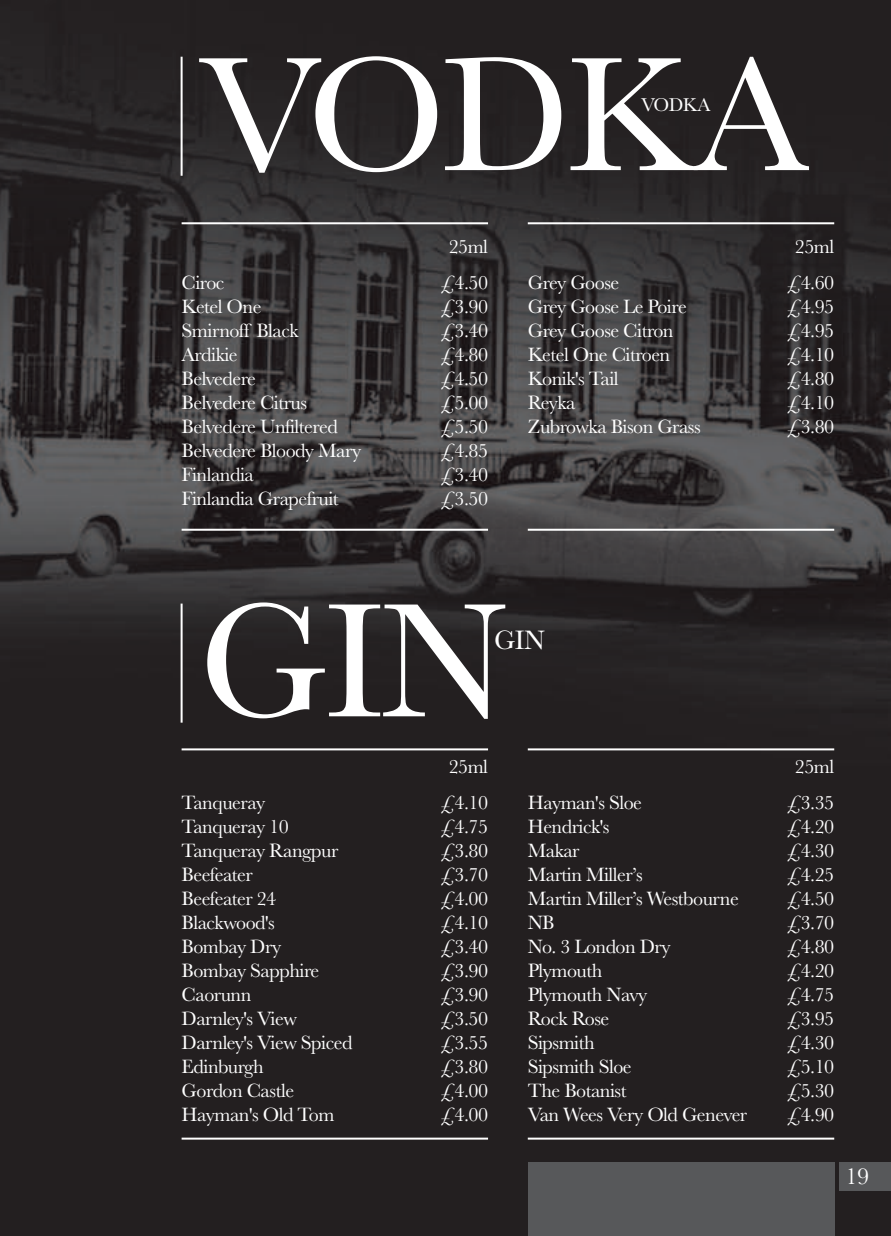
<style>
.page{position:relative;width:891px;height:1236px;background:#fff}
.page>*{position:absolute;margin:0;border:0;box-sizing:border-box;transform-origin:0 0}
.t1{font:168.8px "Baskerville";letter-spacing:-.025em;color:#fff}
.t2{font:27.8px "Baskerville";color:#fff}
.t3{font:24px "Baskerville";color:#fff}
.t4{font:20px "Baskerville";letter-spacing:-.025em;color:#fff}
.t5{font:19.2px "Baskerville";letter-spacing:-.025em;color:#fff}
</style>
<div class="page">
<img style="left:0;top:0;width:890px;height:1236px">
<hr style="left:180px;top:57px;width:2px;height:119px;background:#fff">
<hr style="left:180px;top:604px;width:2px;height:119px;background:#fff">
<hr style="left:527px;top:222px;width:306px;height:2px;background:#fff">
<hr style="left:527px;top:529px;width:306px;height:2px;background:#fff">
<hr style="left:181px;top:222px;width:307px;height:2px;background:#fff">
<hr style="left:181px;top:529px;width:307px;height:2px;background:#fff">
<hr style="left:181px;top:748px;width:307px;height:2px;background:#fff">
<hr style="left:181px;top:1138px;width:307px;height:2px;background:#fff">
<hr style="left:527px;top:748px;width:306px;height:2px;background:#fff">
<hr style="left:527px;top:1138px;width:306px;height:2px;background:#fff">
<div style="left:839px;top:1162px;width:51px;height:29px;background:#57585a"></div>
<div style="left:527px;top:1162px;width:306px;height:74px;background:#57585a"></div>
<h1 class="t1" style="left:198px;top:13px;width:610px">VODKA</h1>
<p class="t5" style="left:640px;top:93px;width:71px">VODKA</p>
<p class="t4" style="left:448px;top:234px;width:41px">25ml</p>
<p class="t4" style="left:181px;top:270px;width:44px">Ciroc</p>
<p class="t4" style="left:440px;top:270px;width:49px">£4.50</p>
<p class="t4" style="left:181px;top:294px;width:81px">Ketel One</p>
<p class="t4" style="left:440px;top:294px;width:49px">£3.90</p>
<p class="t4" style="left:181px;top:318px;width:118px">Smirnoff Black</p>
<p class="t4" style="left:440px;top:318px;width:49px">£3.40</p>
<p class="t4" style="left:181px;top:342px;width:57px">Ardikie</p>
<p class="t4" style="left:440px;top:342px;width:49px">£4.80</p>
<p class="t4" style="left:181px;top:366px;width:76px">Belvedere</p>
<p class="t4" style="left:440px;top:366px;width:49px">£4.50</p>
<p class="t4" style="left:181px;top:390px;width:127px">Belvedere Citrus</p>
<p class="t4" style="left:440px;top:390px;width:49px">£5.00</p>
<p class="t4" style="left:181px;top:414px;width:158px">Belvedere Unfiltered</p>
<p class="t4" style="left:440px;top:414px;width:49px">£5.50</p>
<p class="t4" style="left:181px;top:438px;width:181px">Belvedere Bloody Mary</p>
<p class="t4" style="left:440px;top:438px;width:49px">£4.85</p>
<p class="t4" style="left:181px;top:462px;width:74px">Finlandia</p>
<p class="t4" style="left:440px;top:462px;width:49px">£3.40</p>
<p class="t4" style="left:181px;top:486px;width:158px">Finlandia Grapefruit</p>
<p class="t4" style="left:440px;top:486px;width:49px">£3.50</p>
<p class="t4" style="left:794px;top:234px;width:41px">25ml</p>
<p class="t4" style="left:527px;top:270px;width:93px">Grey Goose</p>
<p class="t4" style="left:786px;top:270px;width:49px">£4.60</p>
<p class="t4" style="left:527px;top:294px;width:160px">Grey Goose Le Poire</p>
<p class="t4" style="left:786px;top:294px;width:49px">£4.95</p>
<p class="t4" style="left:527px;top:318px;width:147px">Grey Goose Citron</p>
<p class="t4" style="left:786px;top:318px;width:49px">£4.95</p>
<p class="t4" style="left:527px;top:342px;width:144px">Ketel One Citroen</p>
<p class="t4" style="left:786px;top:342px;width:49px">£4.10</p>
<p class="t4" style="left:527px;top:366px;width:92px">Konik's Tail</p>
<p class="t4" style="left:786px;top:366px;width:49px">£4.80</p>
<p class="t4" style="left:527px;top:390px;width:49px">Reyka</p>
<p class="t4" style="left:786px;top:390px;width:49px">£4.10</p>
<p class="t4" style="left:527px;top:414px;width:174px">Zubrowka Bison Grass</p>
<p class="t4" style="left:786px;top:414px;width:49px">£3.80</p>
<h1 class="t1" style="left:198px;top:559px;width:310px">GIN</h1>
<h2 class="t2" style="left:494px;top:623px;width:52px">GIN</h2>
<p class="t4" style="left:448px;top:755px;width:41px">25ml</p>
<p class="t4" style="left:794px;top:755px;width:41px">25ml</p>
<p class="t4" style="left:181px;top:791px;width:85px">Tanqueray</p>
<p class="t4" style="left:440px;top:791px;width:49px">£4.10</p>
<p class="t4" style="left:181px;top:815px;width:109px">Tanqueray 10</p>
<p class="t4" style="left:440px;top:815px;width:49px">£4.75</p>
<p class="t4" style="left:181px;top:839px;width:158px">Tanqueray Rangpur</p>
<p class="t4" style="left:440px;top:839px;width:49px">£3.80</p>
<p class="t4" style="left:181px;top:863px;width:73px">Beefeater</p>
<p class="t4" style="left:440px;top:863px;width:49px">£3.70</p>
<p class="t4" style="left:181px;top:887px;width:96px">Beefeater 24</p>
<p class="t4" style="left:440px;top:887px;width:49px">£4.00</p>
<p class="t4" style="left:181px;top:911px;width:95px">Blackwood's</p>
<p class="t4" style="left:440px;top:911px;width:49px">£4.10</p>
<p class="t4" style="left:181px;top:935px;width:101px">Bombay Dry</p>
<p class="t4" style="left:440px;top:935px;width:49px">£3.40</p>
<p class="t4" style="left:181px;top:959px;width:139px">Bombay Sapphire</p>
<p class="t4" style="left:440px;top:959px;width:49px">£3.90</p>
<p class="t4" style="left:181px;top:983px;width:71px">Caorunn</p>
<p class="t4" style="left:440px;top:983px;width:49px">£3.90</p>
<p class="t4" style="left:181px;top:1007px;width:117px">Darnley's View</p>
<p class="t4" style="left:440px;top:1007px;width:49px">£3.50</p>
<p class="t4" style="left:181px;top:1031px;width:172px">Darnley's View Spiced</p>
<p class="t4" style="left:440px;top:1031px;width:49px">£3.55</p>
<p class="t4" style="left:181px;top:1055px;width:84px">Edinburgh</p>
<p class="t4" style="left:440px;top:1055px;width:49px">£3.80</p>
<p class="t4" style="left:181px;top:1079px;width:114px">Gordon Castle</p>
<p class="t4" style="left:440px;top:1079px;width:49px">£4.00</p>
<p class="t4" style="left:181px;top:1103px;width:154px">Hayman's Old Tom</p>
<p class="t4" style="left:440px;top:1103px;width:49px">£4.00</p>
<p class="t4" style="left:527px;top:791px;width:116px">Hayman's Sloe</p>
<p class="t4" style="left:786px;top:791px;width:49px">£3.35</p>
<p class="t4" style="left:527px;top:815px;width:83px">Hendrick's</p>
<p class="t4" style="left:786px;top:815px;width:49px">£4.20</p>
<p class="t4" style="left:527px;top:839px;width:53px">Makar</p>
<p class="t4" style="left:786px;top:839px;width:49px">£4.30</p>
<p class="t4" style="left:527px;top:863px;width:116px">Martin Miller’s</p>
<p class="t4" style="left:786px;top:863px;width:49px">£4.25</p>
<p class="t4" style="left:527px;top:887px;width:212px">Martin Miller’s Westbourne</p>
<p class="t4" style="left:786px;top:887px;width:49px">£4.50</p>
<p class="t4" style="left:527px;top:911px;width:28px">NB</p>
<p class="t4" style="left:786px;top:911px;width:49px">£3.70</p>
<p class="t4" style="left:527px;top:935px;width:144px">No. 3 London Dry</p>
<p class="t4" style="left:786px;top:935px;width:49px">£4.80</p>
<p class="t4" style="left:527px;top:959px;width:76px">Plymouth</p>
<p class="t4" style="left:786px;top:959px;width:49px">£4.20</p>
<p class="t4" style="left:527px;top:983px;width:121px">Plymouth Navy</p>
<p class="t4" style="left:786px;top:983px;width:49px">£4.75</p>
<p class="t4" style="left:527px;top:1007px;width:83px">Rock Rose</p>
<p class="t4" style="left:786px;top:1007px;width:49px">£3.95</p>
<p class="t4" style="left:527px;top:1031px;width:68px">Sipsmith</p>
<p class="t4" style="left:786px;top:1031px;width:49px">£4.30</p>
<p class="t4" style="left:527px;top:1055px;width:105px">Sipsmith Sloe</p>
<p class="t4" style="left:786px;top:1055px;width:49px">£5.10</p>
<p class="t4" style="left:527px;top:1079px;width:100px">The Botanist</p>
<p class="t4" style="left:786px;top:1079px;width:49px">£5.30</p>
<p class="t4" style="left:527px;top:1103px;width:221px">Van Wees Very Old Genever</p>
<p class="t4" style="left:786px;top:1103px;width:49px">£4.90</p>
<p class="t3" style="left:845px;top:1162px;width:25px">19</p>
</div>
